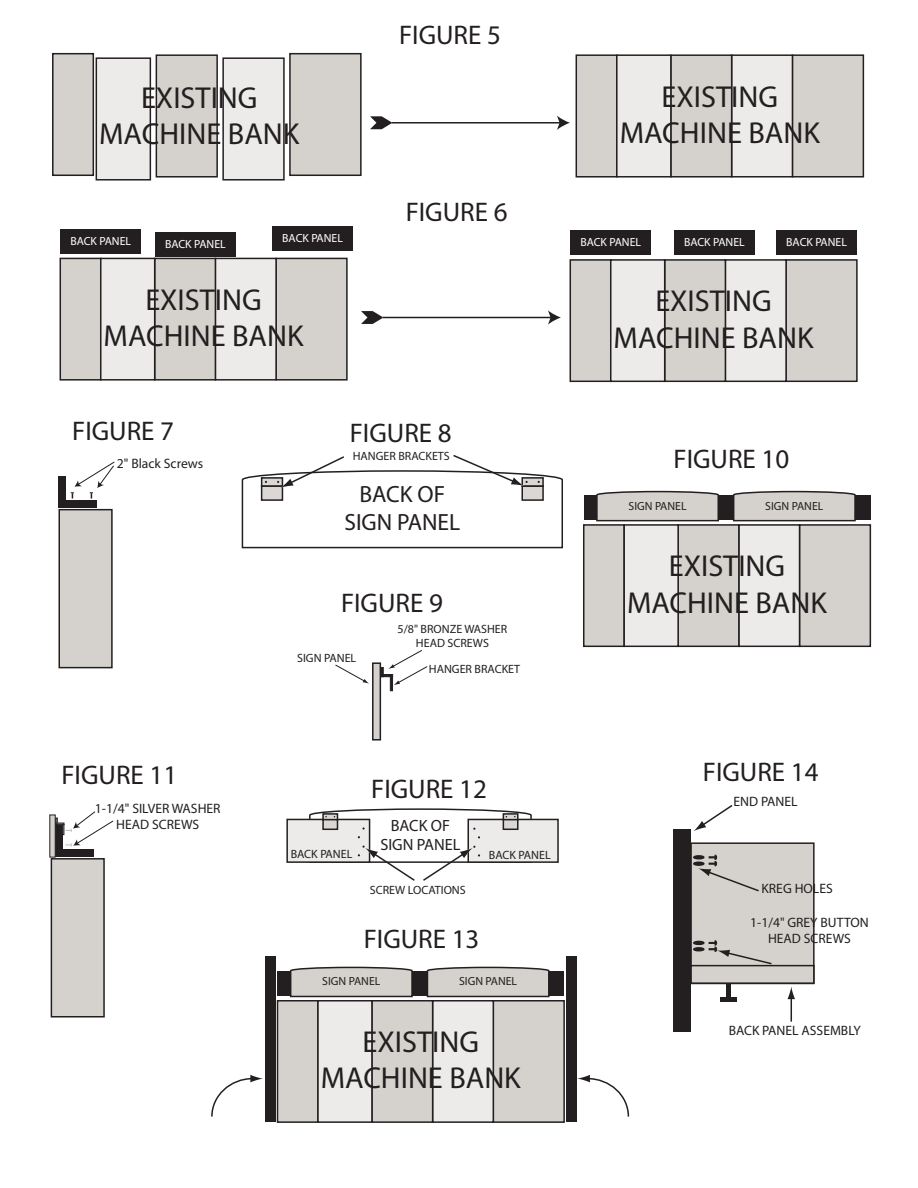
<style>
.page{position:relative;width:918px;height:1188px;background:#fff}
.page>*{position:absolute;margin:0;border:0;box-sizing:border-box;transform-origin:0 0}
.t1{font:30.45px/36.5px "Myriad";color:#231f20;text-align:center}
.t2{font:30.3px/36.3px "Myriad";color:#231f20;text-align:center}
.t3{font:27px "Myriad";color:#231f20}
.t4{font:23.55px/28px "Myriad";color:#231f20;text-align:center}
.t5{font:16.35px/19.4px "Myriad";color:#231f20;text-align:center}
.t6{font:13.65px/16.6px "Myriad";color:#231f20;text-align:center}
.t7{font:12px/14.2px "Myriad";color:#231f20;text-align:center}
.t8{font:11.85px "Myriad";color:#fff}
.t9{font:11.85px "Myriad";color:#231f20}
</style>
<div class="page">
<div style="left:275px;top:258px;width:73px;height:123px;background:#d5d2ce;border:2px solid #231f20"></div>
<div style="left:215px;top:258px;width:62px;height:123px;background:#ecebea;border:2px solid #231f20"></div>
<div style="left:154px;top:258px;width:62px;height:123px;background:#d5d2ce;border:2px solid #231f20"></div>
<div style="left:60px;top:258px;width:41px;height:123px;background:#d5d2ce;border:2px solid #231f20"></div>
<div style="left:100px;top:258px;width:55px;height:123px;background:#ecebea;border:2px solid #231f20"></div>
<div style="left:60px;top:229px;width:81px;height:25px;background:#231f20"></div>
<div style="left:155px;top:232px;width:81px;height:25px;background:#231f20"></div>
<div style="left:272px;top:226px;width:81px;height:25px;background:#231f20"></div>
<div style="left:289px;top:53px;width:73px;height:123px;background:#d5d2ce;border:2px solid #231f20"></div>
<div style="left:222px;top:57px;width:63px;height:124px;background:#ecebea;border:2px solid #231f20"></div>
<div style="left:156px;top:54px;width:62px;height:124px;background:#d5d2ce;border:2px solid #231f20"></div>
<div style="left:52px;top:53px;width:42px;height:123px;background:#d5d2ce;border:2px solid #231f20"></div>
<div style="left:96px;top:57px;width:55px;height:124px;background:#ecebea;border:2px solid #231f20"></div>
<div style="left:792px;top:54px;width:72px;height:124px;background:#d5d2ce;border:2px solid #231f20"></div>
<div style="left:731px;top:54px;width:62px;height:124px;background:#ecebea;border:2px solid #231f20"></div>
<div style="left:670px;top:54px;width:62px;height:124px;background:#d5d2ce;border:2px solid #231f20"></div>
<div style="left:576px;top:54px;width:42px;height:124px;background:#d5d2ce;border:2px solid #231f20"></div>
<div style="left:616px;top:54px;width:56px;height:124px;background:#ecebea;border:2px solid #231f20"></div>
<hr style="left:391px;top:122px;width:170px;height:2px;background:#231f20">
<svg style="left:557px;top:116px;width:13px;height:14px"></svg>
<svg style="left:370px;top:116px;width:21px;height:13px"></svg>
<div style="left:785px;top:259px;width:73px;height:123px;background:#d5d2ce;border:2px solid #231f20"></div>
<div style="left:725px;top:259px;width:62px;height:123px;background:#ecebea;border:2px solid #231f20"></div>
<div style="left:664px;top:259px;width:62px;height:123px;background:#d5d2ce;border:2px solid #231f20"></div>
<div style="left:570px;top:259px;width:41px;height:123px;background:#d5d2ce;border:2px solid #231f20"></div>
<div style="left:610px;top:259px;width:55px;height:123px;background:#ecebea;border:2px solid #231f20"></div>
<div style="left:570px;top:231px;width:81px;height:24px;background:#231f20"></div>
<div style="left:674px;top:231px;width:81px;height:24px;background:#231f20"></div>
<div style="left:776px;top:231px;width:81px;height:24px;background:#231f20"></div>
<hr style="left:382px;top:317px;width:170px;height:1px;background:#231f20">
<svg style="left:548px;top:310px;width:13px;height:15px"></svg>
<svg style="left:361px;top:311px;width:21px;height:13px"></svg>
<div style="left:799px;top:524px;width:72px;height:123px;background:#d5d2ce;border:2px solid #231f20"></div>
<div style="left:738px;top:524px;width:62px;height:123px;background:#ecebea;border:2px solid #231f20"></div>
<div style="left:677px;top:524px;width:63px;height:123px;background:#d5d2ce;border:2px solid #231f20"></div>
<div style="left:583px;top:524px;width:42px;height:123px;background:#d5d2ce;border:2px solid #231f20"></div>
<div style="left:623px;top:524px;width:56px;height:123px;background:#ecebea;border:2px solid #231f20"></div>
<div style="left:584px;top:496px;width:81px;height:24px;background:#231f20"></div>
<div style="left:687px;top:496px;width:81px;height:24px;background:#231f20"></div>
<div style="left:790px;top:496px;width:81px;height:24px;background:#231f20"></div>
<svg style="left:595px;top:490px;width:125px;height:32px;background:#c1bebb"></svg>
<svg style="left:732px;top:490px;width:125px;height:32px;background:#c1bebb"></svg>
<div style="left:51px;top:858px;width:54px;height:160px;background:#d5d2ce;border:2px solid #231f20"></div>
<div style="left:55px;top:825px;width:7px;height:32px;background:#231f20"></div>
<div style="left:62px;top:849px;width:32px;height:7px;background:#231f20"></div>
<svg style="left:49px;top:815px;width:7px;height:42px"></svg>
<svg style="left:55px;top:811px;width:58px;height:37px"></svg>
<div style="left:59px;top:509px;width:54px;height:159px;background:#d5d2ce;border:2px solid #231f20"></div>
<div style="left:59px;top:476px;width:7px;height:32px;background:#231f20"></div>
<div style="left:65px;top:500px;width:32px;height:7px;background:#231f20"></div>
<svg style="left:71px;top:462px;width:44px;height:37px"></svg>
<svg style="left:335px;top:665px;width:34px;height:19px"></svg>
<div style="left:372px;top:662px;width:9px;height:79px;background:#d5d2ce;border:2px solid #231f20"></div>
<div style="left:390px;top:676px;width:3px;height:15px;background:#231f20;border:1px solid #231f20"></div>
<svg style="left:381px;top:650px;width:46px;height:38px"></svg>
<div style="left:493px;top:1000px;width:72px;height:123px;background:#d5d2ce;border:2px solid #231f20"></div>
<div style="left:432px;top:1000px;width:62px;height:123px;background:#ecebea;border:2px solid #231f20"></div>
<div style="left:371px;top:1000px;width:62px;height:123px;background:#d5d2ce;border:2px solid #231f20"></div>
<div style="left:277px;top:1000px;width:42px;height:123px;background:#d5d2ce;border:2px solid #231f20"></div>
<div style="left:317px;top:1000px;width:56px;height:123px;background:#ecebea;border:2px solid #231f20"></div>
<div style="left:278px;top:972px;width:80px;height:24px;background:#231f20"></div>
<div style="left:381px;top:972px;width:81px;height:24px;background:#231f20"></div>
<div style="left:483px;top:972px;width:81px;height:24px;background:#231f20"></div>
<svg style="left:289px;top:966px;width:125px;height:32px;background:#c1bebb"></svg>
<svg style="left:426px;top:966px;width:124px;height:32px;background:#c2bfbc"></svg>
<div style="left:265px;top:957px;width:10px;height:165px;background:#231f20"></div>
<div style="left:566px;top:957px;width:11px;height:165px;background:#231f20"></div>
<div style="left:674px;top:829px;width:17px;height:203px;background:#231f20"></div>
<div style="left:690px;top:842px;width:125px;height:142px;background:#d5d2ce;border:2px solid #231f20"></div>
<div style="left:690px;top:965px;width:125px;height:19px;background:#d5d2ce;border:2px solid #231f20"></div>
<svg style="left:693px;top:855px;width:12px;height:5px"></svg>
<svg style="left:693px;top:861px;width:12px;height:5px"></svg>
<svg style="left:693px;top:941px;width:12px;height:4px"></svg>
<svg style="left:693px;top:947px;width:12px;height:4px"></svg>
<svg style="left:694px;top:805px;width:38px;height:26px"></svg>
<svg style="left:698px;top:855px;width:61px;height:36px"></svg>
<svg style="left:709px;top:940px;width:63px;height:24px"></svg>
<svg style="left:788px;top:986px;width:7px;height:36px"></svg>
<svg style="left:211px;top:1075px;width:52px;height:42px"></svg>
<svg style="left:577px;top:1075px;width:52px;height:42px"></svg>
<hr style="left:726px;top:984px;width:4px;height:13px;background:#231f20">
<hr style="left:720px;top:997px;width:16px;height:4px;background:#231f20">
<svg style="left:241px;top:455px;width:322px;height:94px"></svg>
<div style="left:467px;top:819px;width:92px;height:44px;background:#ecebea;border:2px solid #231f20"></div>
<div style="left:286px;top:819px;width:84px;height:44px;background:#ecebea;border:2px solid #231f20"></div>
<svg style="left:308px;top:808px;width:225px;height:73px"></svg>
<p class="t3" style="left:399px;top:22px;width:103px">FIGURE 5</p>
<p class="t1" style="left:99px;top:81px;width:202px">EXISTING<br>MACHINE BANK</p>
<p class="t1" style="left:620px;top:80px;width:202px">EXISTING<br>MACHINE BANK</p>
<p class="t8" style="left:70px;top:235px;width:62px">BACK PANEL</p>
<p class="t8" style="left:165px;top:238px;width:62px">BACK PANEL</p>
<p class="t8" style="left:282px;top:232px;width:62px">BACK PANEL</p>
<p class="t2" style="left:104px;top:283px;width:201px">EXISTING<br>MACHINE BANK</p>
<p class="t3" style="left:406px;top:198px;width:103px">FIGURE 6</p>
<p class="t3" style="left:72px;top:418px;width:103px">FIGURE 7</p>
<p class="t6" style="left:117px;top:456px;width:88px">2" Black Screws</p>
<p class="t3" style="left:350px;top:419px;width:103px">FIGURE 8</p>
<p class="t7" style="left:353px;top:450px;width:99px">HANGER BRACKETS</p>
<p class="t4" style="left:344px;top:481px;width:117px">BACK OF<br>SIGN PANEL</p>
<p class="t3" style="left:341px;top:589px;width:103px">FIGURE 9</p>
<p class="t7" style="left:297px;top:652px;width:61px">SIGN PANEL</p>
<p class="t7" style="left:398px;top:622px;width:111px">5/8" BRONZE WASHER<br>HEAD SCREWS</p>
<p class="t7" style="left:429px;top:662px;width:93px">HANGER BRACKET</p>
<p class="t8" style="left:580px;top:237px;width:62px">BACK PANEL</p>
<p class="t8" style="left:684px;top:237px;width:62px">BACK PANEL</p>
<p class="t8" style="left:786px;top:237px;width:62px">BACK PANEL</p>
<p class="t2" style="left:614px;top:284px;width:201px">EXISTING<br>MACHINE BANK</p>
<p class="t3" style="left:674px;top:446px;width:117px">FIGURE 10</p>
<p class="t9" style="left:629px;top:500px;width:60px">SIGN PANEL</p>
<p class="t9" style="left:765px;top:500px;width:60px">SIGN PANEL</p>
<p class="t2" style="left:627px;top:549px;width:201px">EXISTING<br>MACHINE BANK</p>
<p class="t3" style="left:62px;top:761px;width:117px">FIGURE 11</p>
<p class="t6" style="left:95px;top:801px;width:127px">1-1/4" SILVER WASHER<br>HEAD SCREWS</p>
<p class="t7" style="left:291px;top:848px;width:63px">BACK PANEL</p>
<p class="t3" style="left:371px;top:775px;width:117px">FIGURE 12</p>
<p class="t5" style="left:380px;top:816px;width:82px">BACK OF<br>SIGN PANEL</p>
<p class="t7" style="left:370px;top:883px;width:97px">SCREW LOCATIONS</p>
<p class="t7" style="left:489px;top:848px;width:63px">BACK PANEL</p>
<p class="t3" style="left:364px;top:926px;width:117px">FIGURE 13</p>
<p class="t9" style="left:322px;top:976px;width:60px">SIGN PANEL</p>
<p class="t9" style="left:459px;top:976px;width:60px">SIGN PANEL</p>
<p class="t2" style="left:321px;top:1025px;width:201px">EXISTING<br>MACHINE BANK</p>
<p class="t3" style="left:703px;top:758px;width:117px">FIGURE 14</p>
<p class="t6" style="left:734px;top:793px;width:65px">END PANEL</p>
<p class="t6" style="left:762px;top:881px;width:73px">KREG HOLES</p>
<p class="t6" style="left:750px;top:914px;width:120px">1-1/4" GREY BUTTON<br>HEAD SCREWS</p>
<p class="t6" style="left:729px;top:1022px;width:134px">BACK PANEL ASSEMBLY</p>
</div>
